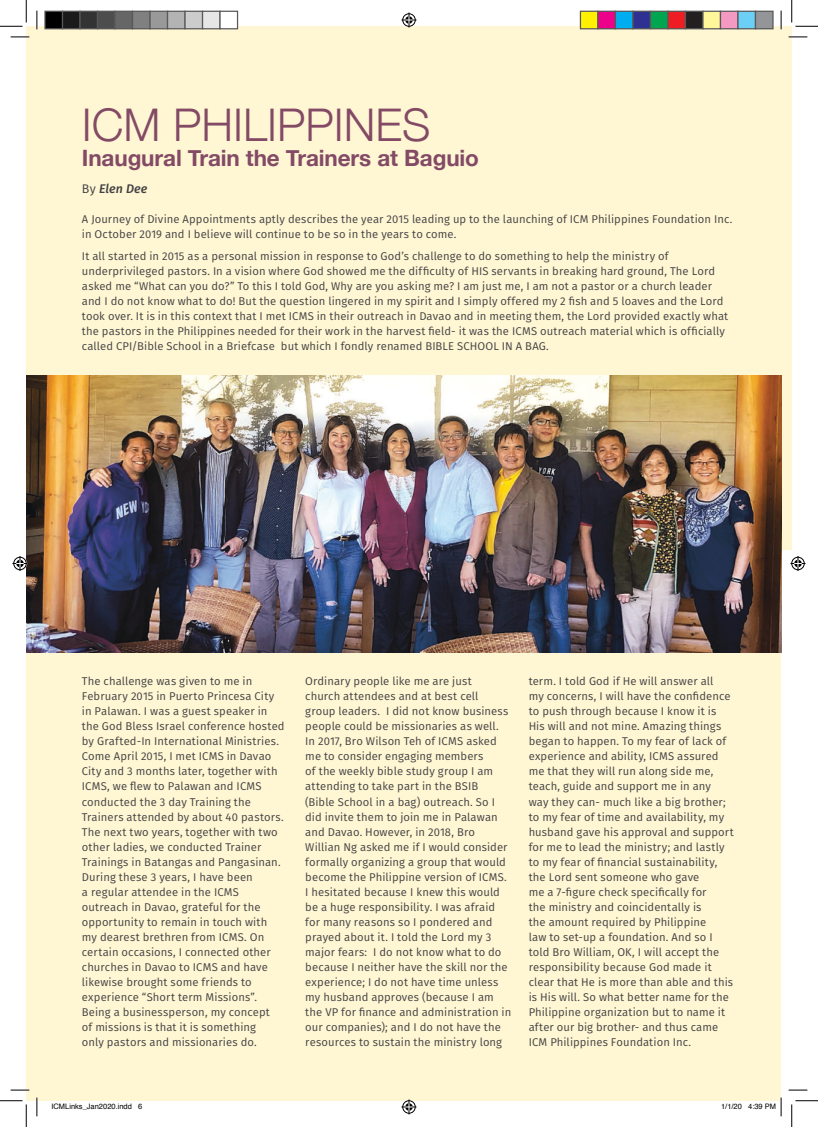
<style>
.page{position:relative;width:818px;height:1127px;background:#fff}
.page>*{position:absolute;margin:0;border:0;box-sizing:border-box;transform-origin:0 0}
.t1{font:300 45px "Helvetica Neue";color:#834a66}
.t2{font:700 22.5px "Helvetica Neue";letter-spacing:-.005em;color:#834a66}
.t3{font:italic 500 12.5px "Fira Sans";letter-spacing:.005em;color:#424143}
.t4{font:11.25px/15px "Fira Sans";letter-spacing:.01em;color:#424143}
.t5{font:7.5px "Helvetica";color:#000}
.s1{font-weight:400;font-style:normal}
</style>
<div class="page">
<div style="left:781px;top:26px;width:11px;height:523px;background:#fff6d3"></div>
<div style="left:27px;top:26px;width:754px;height:1074px;background:#fff6d3"></div>
<img style="left:26px;top:375px;width:755px;height:277px">
<svg style="left:11px;top:36px;width:18px;height:2px"></svg>
<svg style="left:788px;top:36px;width:19px;height:2px"></svg>
<svg style="left:11px;top:1088px;width:18px;height:2px"></svg>
<svg style="left:788px;top:1089px;width:19px;height:1px"></svg>
<svg style="left:36px;top:11px;width:2px;height:18px"></svg>
<svg style="left:36px;top:1097px;width:2px;height:18px"></svg>
<svg style="left:780px;top:11px;width:2px;height:18px"></svg>
<svg style="left:0;top:0;width:27px;height:27px"></svg>
<svg style="left:0;top:1100px;width:27px;height:26px"></svg>
<svg style="left:791px;top:0;width:27px;height:27px"></svg>
<svg style="left:791px;top:1100px;width:27px;height:26px"></svg>
<svg style="left:401px;top:13px;width:15px;height:15px"></svg>
<svg style="left:401px;top:1099px;width:15px;height:15px"></svg>
<svg style="left:13px;top:556px;width:15px;height:15px"></svg>
<svg style="left:790px;top:556px;width:15px;height:15px"></svg>
<div style="left:45px;top:11px;width:18px;height:18px;background:#000"></div>
<div style="left:44px;top:11px;width:19px;height:18px;border:1px solid #595959"></div>
<div style="left:63px;top:11px;width:17px;height:18px;background:#1a1a1a"></div>
<div style="left:62px;top:11px;width:19px;height:18px;border:1px solid #595959"></div>
<div style="left:80px;top:11px;width:18px;height:18px;background:#333"></div>
<div style="left:79px;top:11px;width:19px;height:18px;border:1px solid #595959"></div>
<div style="left:98px;top:11px;width:17px;height:18px;background:#4d4d4d"></div>
<div style="left:97px;top:11px;width:19px;height:18px;border:1px solid #595959"></div>
<div style="left:115px;top:11px;width:18px;height:18px;background:#666"></div>
<div style="left:114px;top:11px;width:19px;height:18px;border:1px solid #595959"></div>
<div style="left:133px;top:11px;width:17px;height:18px;background:#808080"></div>
<div style="left:132px;top:11px;width:19px;height:18px;border:1px solid #595959"></div>
<div style="left:150px;top:11px;width:18px;height:18px;background:#999"></div>
<div style="left:149px;top:11px;width:19px;height:18px;border:1px solid #595959"></div>
<div style="left:168px;top:11px;width:17px;height:18px;background:#b3b3b3"></div>
<div style="left:167px;top:11px;width:19px;height:18px;border:1px solid #595959"></div>
<div style="left:185px;top:11px;width:18px;height:18px;background:#ccc"></div>
<div style="left:184px;top:11px;width:19px;height:18px;border:1px solid #595959"></div>
<div style="left:203px;top:11px;width:17px;height:18px;background:#e6e6e6"></div>
<div style="left:202px;top:11px;width:19px;height:18px;border:1px solid #595959"></div>
<div style="left:220px;top:11px;width:18px;height:18px;background:#fff"></div>
<div style="left:219px;top:11px;width:19px;height:18px;border:1px solid #595959"></div>
<div style="left:580px;top:11px;width:18px;height:18px;background:#fff101"></div>
<div style="left:580px;top:11px;width:18px;height:18px;border:1px solid #595959"></div>
<div style="left:598px;top:11px;width:17px;height:18px;background:#ed028c"></div>
<div style="left:597px;top:11px;width:19px;height:18px;border:1px solid #595959"></div>
<div style="left:615px;top:11px;width:18px;height:18px;background:#00aeef"></div>
<div style="left:615px;top:11px;width:18px;height:18px;border:1px solid #595959"></div>
<div style="left:633px;top:11px;width:17px;height:18px;background:#2e3092"></div>
<div style="left:632px;top:11px;width:19px;height:18px;border:1px solid #595959"></div>
<div style="left:650px;top:11px;width:18px;height:18px;background:#00a54f"></div>
<div style="left:650px;top:11px;width:18px;height:18px;border:1px solid #595959"></div>
<div style="left:668px;top:11px;width:17px;height:18px;background:#ee1d23"></div>
<div style="left:667px;top:11px;width:19px;height:18px;border:1px solid #595959"></div>
<div style="left:685px;top:11px;width:18px;height:18px;background:#231f20"></div>
<div style="left:685px;top:11px;width:18px;height:18px;border:1px solid #595959"></div>
<div style="left:703px;top:11px;width:17px;height:18px;background:#fff79a"></div>
<div style="left:702px;top:11px;width:19px;height:18px;border:1px solid #595959"></div>
<div style="left:720px;top:11px;width:18px;height:18px;background:#f499c2"></div>
<div style="left:720px;top:11px;width:18px;height:18px;border:1px solid #595959"></div>
<div style="left:738px;top:11px;width:17px;height:18px;background:#6bcff6"></div>
<div style="left:737px;top:11px;width:19px;height:18px;border:1px solid #595959"></div>
<div style="left:755px;top:11px;width:18px;height:18px;background:#939598"></div>
<div style="left:755px;top:11px;width:18px;height:18px;border:1px solid #595959"></div>
<svg style="left:52px;top:1100px;width:80px;height:1px"></svg>
<svg style="left:748px;top:1097px;width:34px;height:18px"></svg>
<h1 class="t1" style="left:82px;top:89px;width:350px">ICM PHILIPPINES</h1>
<h2 class="t2" style="left:82px;top:140px;width:399px">Inaugural Train the Trainers at Baguio</h2>
<p class="t3" style="left:82px;top:178px;width:67px"><span class="s1">By</span> Elen Dee</p>
<p class="t4" style="left:82px;top:211px;width:652px">A Journey of Divine Appointments aptly describes the year 2015 leading up to the launching of ICM Philippines Foundation Inc. in October 2019 and I believe will continue to be so in the years to come.</p>
<p class="t4" style="left:82px;top:249px;width:648px">It all started in 2015 as a personal mission in response to God’s challenge to do something to help the ministry of underprivileged pastors. In a vision where God showed me the difficulty of HIS servants in breaking hard ground, The Lord asked me “What can you do?” To this I told God, Why are you asking me? I am just me, I am not a pastor or a church leader and I do not know what to do! But the question lingered in my spirit and I simply offered my 2 fish and 5 loaves and the Lord took over. It is in this context that I met ICMS in their outreach in Davao and in meeting them, the Lord provided exactly what the pastors in the Philippines needed for their work in the harvest field- it was the ICMS outreach material which is officially called CPI/Bible School in a Briefcase but which I fondly renamed BIBLE SCHOOL IN A BAG.</p>
<p class="t4" style="left:82px;top:673px;width:204px">The challenge was given to me in February 2015 in Puerto Princesa City in Palawan. I was a guest speaker in the God Bless Israel conference hosted by Grafted-In International Ministries.<br>Come April 2015, I met ICMS in Davao City and 3 months later, together with ICMS, we flew to Palawan and ICMS conducted the 3 day Training the Trainers attended by about 40 pastors.<br>The next two years, together with two other ladies, we conducted Trainer Trainings in Batangas and Pangasinan.<br>During these 3 years, I have been<br>a regular attendee in the ICMS outreach in Davao, grateful for the opportunity to remain in touch with my dearest brethren from ICMS. On certain occasions, I connected other churches in Davao to ICMS and have likewise brought some friends to experience “Short term Missions”.<br>Being a businessperson, my concept<br>of missions is that it is something<br>only pastors and missionaries do.</p>
<p class="t4" style="left:305px;top:673px;width:208px">Ordinary people like me are just<br>church attendees and at best cell group leaders. I did not know business people could be missionaries as well.<br>In 2017, Bro Wilson Teh of ICMS asked me to consider engaging members<br>of the weekly bible study group I am attending to take part in the BSIB<br>(Bible School in a bag) outreach. So I did invite them to join me in Palawan and Davao. However, in 2018, Bro Willian Ng asked me if I would consider formally organizing a group that would become the Philippine version of ICMS.<br>I hesitated because I knew this would be a huge responsibility. I was afraid for many reasons so I pondered and prayed about it. I told the Lord my 3 major fears: I do not know what to do because I neither have the skill nor the experience; I do not have time unless my husband approves (because I am the VP for finance and administration in our companies); and I do not have the resources to sustain the ministry long</p>
<p class="t4" style="left:529px;top:673px;width:207px">term. I told God if He will answer all<br>my concerns, I will have the confidence to push through because I know it is His will and not mine. Amazing things began to happen. To my fear of lack of experience and ability, ICMS assured me that they will run along side me, teach, guide and support me in any<br>way they can- much like a big brother; to my fear of time and availability, my husband gave his approval and support for me to lead the ministry; and lastly to my fear of financial sustainability, the Lord sent someone who gave<br>me a 7-figure check specifically for<br>the ministry and coincidentally is<br>the amount required by Philippine<br>law to set-up a foundation. And so I told Bro William, OK, I will accept the responsibility because God made it clear that He is more than able and this is His will. So what better name for the Philippine organization but to name it after our big brother- and thus came ICM Philippines Foundation Inc.</p>
<p class="t5" style="left:51px;top:1100px;width:92px">ICMLinks_Jan2020.indd 6</p>
<p class="t5" style="left:721px;top:1100px;width:57px">1/1/20 4:39 PM</p>
</div>
